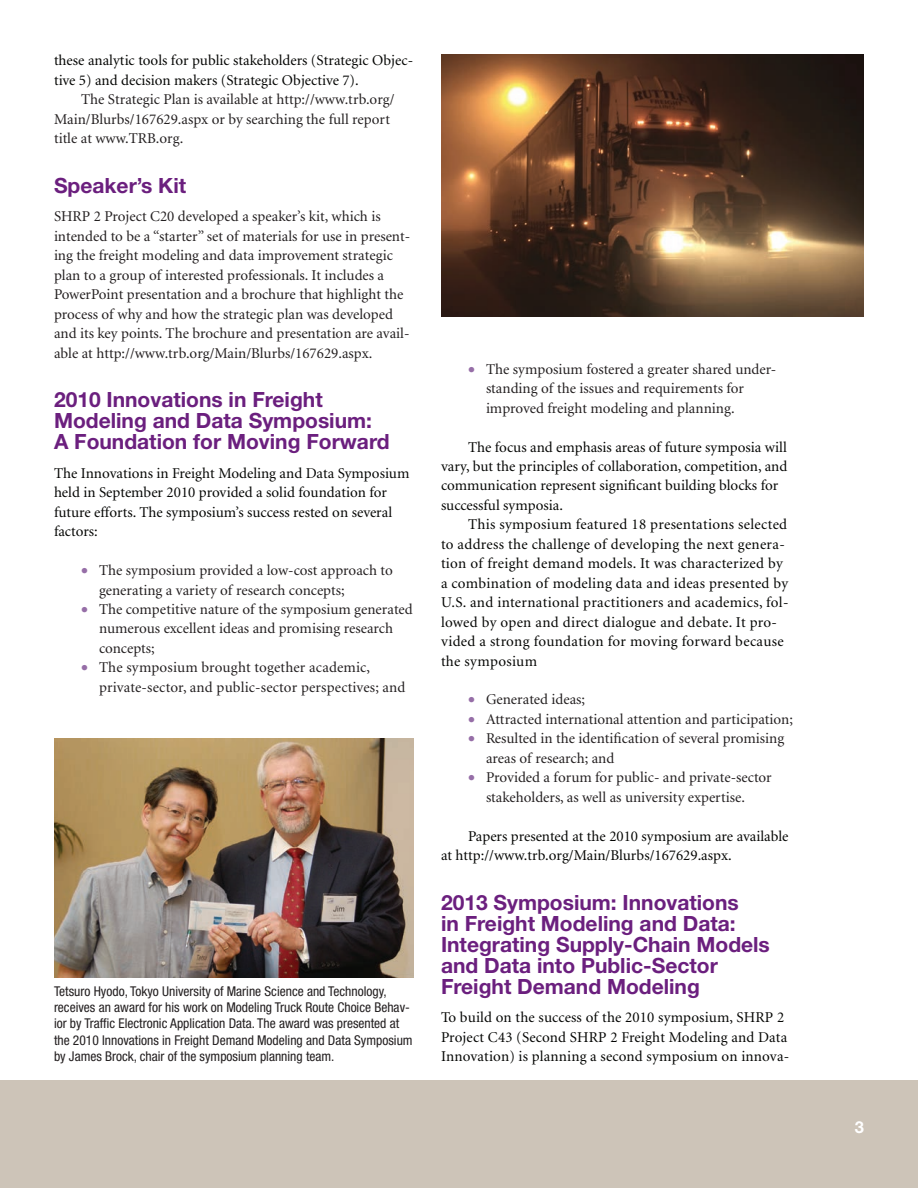
<style>
.page{position:relative;width:918px;height:1188px;background:#fff}
.page>*{position:absolute;margin:0;border:0;box-sizing:border-box;transform-origin:0 0}
.t1{font:700 21px/21px "Helvetica Neue";color:#6b1f7e}
.t2{font:700 16.5px "Helvetica Neue";color:#fff}
.t3{font:15px/19.5px "Minion";color:#231f20}
.t4{font:15px/19.5px "Minion";letter-spacing:.005em;color:#040503}
.t5{font:condensed 13.5px/16.5px "Helvetica Neue";color:#231f20}
.s1{color:#966ea7}
</style>
<div class="page">
<div style="left:0;top:1080px;width:918px;height:108px;background:#cdc4b8"></div>
<img style="left:441px;top:54px;width:423px;height:263px">
<img style="left:54px;top:738px;width:360px;height:240px">
<p class="t4" style="left:54px;top:51px;width:361px">these analytic tools for public stakeholders (Strategic Objec&shy;tive 5) and decision makers (Strategic Objective 7).</p>
<p class="t3" style="left:54px;top:90px;width:342px;text-indent:27px">The Strategic Plan is available at http://www.trb.org/<br>Main/Blurbs/167629.aspx or by searching the full report title at www.TRB.org.</p>
<h1 class="t1" style="left:54px;top:174px;width:134px">Speaker’s Kit</h1>
<p class="t3" style="left:54px;top:207px;width:358px">SHRP 2 Project C20 developed a speaker’s kit, which is intended to be a “starter” set of materials for use in present&shy;ing the freight modeling and data improvement strategic plan to a group of interested professionals. It includes a PowerPoint presentation and a brochure that highlight the process of why and how the strategic plan was developed and its key points. The brochure and presentation are avail&shy;able at http://www.trb.org/Main/Blurbs/167629.aspx.</p>
<h1 class="t1" style="left:54px;top:389px;width:337px">2010 Innovations in Freight<br>Modeling and Data Symposium:<br>A Foundation for Moving Forward</h1>
<p class="t4" style="left:54px;top:464px;width:357px">The Innovations in Freight Modeling and Data Symposium held in September 2010 provided a solid foundation for future efforts. The symposium’s success rested on several factors:</p>
<p class="t3" style="left:99px;top:561px;width:295px;text-indent:-18px"><span class="s1">•</span> The symposium provided a low-cost approach to generating a variety of research concepts;</p>
<p class="t3" style="left:99px;top:600px;width:315px;text-indent:-18px"><span class="s1">•</span> The competitive nature of the symposium generated numerous excellent ideas and promising research concepts;</p>
<p class="t3" style="left:99px;top:658px;width:308px;text-indent:-18px"><span class="s1">•</span> The symposium brought together academic, private-sector, and public-sector perspectives; and</p>
<p class="t5" style="left:54px;top:982px;width:360px">Tetsuro Hyodo, Tokyo University of Marine Science and Technology, receives an award for his work on Modeling Truck Route Choice Behav&shy;ior by Traffic Electronic Application Data. The award was presented at the 2010 Innovations in Freight Demand Modeling and Data Symposium by James Brock, chair of the symposium planning team.</p>
<p class="t3" style="left:486px;top:360px;width:292px;text-indent:-18px"><span class="s1">•</span> The symposium fostered a greater shared under&shy;standing of the issues and requirements for improved freight modeling and planning.</p>
<p class="t4" style="left:441px;top:438px;width:348px;text-indent:27px">The focus and emphasis areas of future symposia will vary, but the principles of collaboration, competition, and communication represent significant building blocks for successful symposia.</p>
<p class="t4" style="left:441px;top:515px;width:349px;text-indent:27px">This symposium featured 18 presentations selected to address the challenge of developing the next genera&shy;tion of freight demand models. It was characterized by a combination of modeling data and ideas presented by U.S. and international practitioners and academics, fol&shy;lowed by open and direct dialogue and debate. It pro&shy;vided a strong foundation for moving forward because the symposium</p>
<p class="t3" style="left:468px;top:691px;width:119px"><span class="s1">•</span> Generated ideas;</p>
<p class="t3" style="left:468px;top:710px;width:327px"><span class="s1">•</span> Attracted international attention and participation;</p>
<p class="t3" style="left:486px;top:729px;width:300px;text-indent:-18px"><span class="s1">•</span> Resulted in the identification of several promising areas of research; and</p>
<p class="t3" style="left:468px;top:768px;width:305px;text-align:center"><span class="s1">•</span> Provided a forum for public- and private-sector stakeholders, as well as university expertise.</p>
<p class="t4" style="left:441px;top:827px;width:349px;text-indent:27px">Papers presented at the 2010 symposium are available at http://www.trb.org/Main/Blurbs/167629.aspx.</p>
<h1 class="t1" style="left:441px;top:891px;width:330px">2013 Symposium: Innovations<br>in Freight Modeling and Data:<br>Integrating Supply-Chain Models and Data into Public-Sector<br>Freight Demand Modeling</h1>
<p class="t4" style="left:441px;top:1008px;width:350px">To build on the success of the 2010 symposium, SHRP 2<br>Project C43 (Second SHRP 2 Freight Modeling and Data<br>Innovation) is planning a second symposium on innova-</p>
<p class="t2" style="left:855px;top:1117px;width:11px">3</p>
</div>
